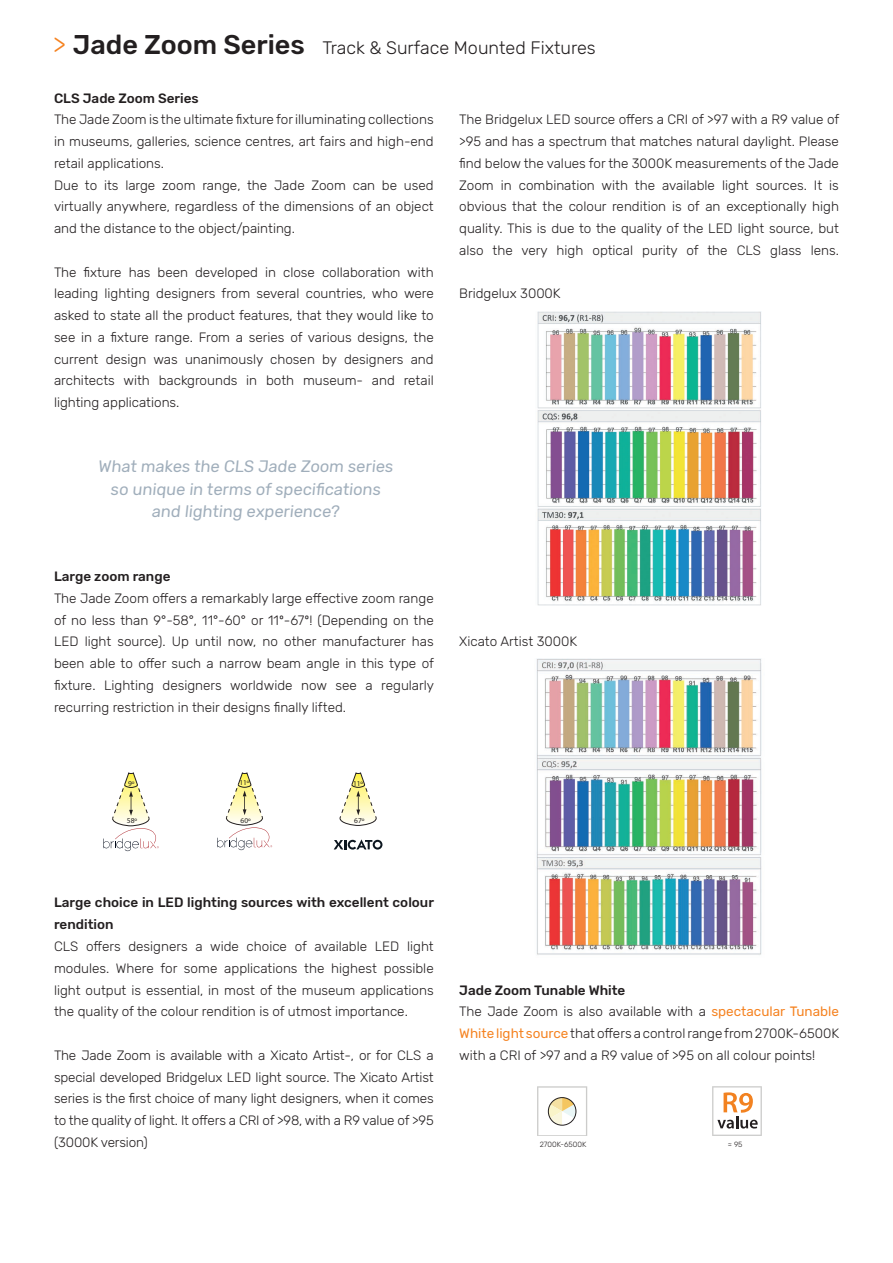
<style>
.page{position:relative;width:893px;height:1263px;background:#fff}
.page>*{position:absolute;margin:0;border:0;box-sizing:border-box;transform-origin:0 0}
.t1{font:300 18px "Rubik";color:#231f20}
.t2{font:16.5px "Rubik";color:#a0aebb}
.t3{font:300 13.5px/21.8px "Rubik";color:#231f20;text-align:justify}
.t4{font:500 13.5px/21.8px "Rubik";color:#231f20}
.t5{font:300 7.5px "Rubik";color:#231f20}
.t6{font:7.5px "Myriad Pro";color:#231f20}
.t7{font:7.35px "Myriad Pro";letter-spacing:-.01em;color:#231f20}
.s1{font-size:27px;color:#f58220}
.s2{font-weight:500;font-size:27px}
.s3{font-weight:400;color:#f58220}
</style>
<div class="page">
<svg style="left:340px;top:773px;width:36px;height:53px"></svg>
<svg style="left:334px;top:839px;width:48px;height:10px"></svg>
<svg style="left:103px;top:773px;width:56px;height:78px"></svg>
<svg style="left:217px;top:773px;width:55px;height:77px"></svg>
<img style="left:537px;top:312px;width:224px;height:293px">
<img style="left:536px;top:659px;width:226px;height:296px">
<svg style="left:537px;top:1086px;width:50px;height:50px"></svg>
<div style="left:548px;top:1097px;width:28px;height:28px;border:1px solid #231f20;border-radius:50%"></div>
<svg style="left:712px;top:1086px;width:50px;height:50px"></svg>
<p class="t1" style="left:53px;top:38px;width:544px"><span class="s1">&gt;</span> <span class="s2">Jade Zoom Series</span> Track &amp; Surface Mounted Fixtures</p>
<p class="t4" style="left:54px;top:87px;width:146px">CLS Jade Zoom Series</p>
<p class="t3" style="left:54px;top:109px;width:381px">The Jade Zoom is the ultimate fixture for illuminating collections in museums, galleries, science centres, art fairs and high-end retail applications.</p>
<p class="t3" style="left:54px;top:174px;width:381px">Due to its large zoom range, the Jade Zoom can be used virtually anywhere, regardless of the dimensions of an object and the distance to the object/painting.</p>
<p class="t3" style="left:54px;top:261px;width:381px">The fixture has been developed in close collaboration with leading lighting designers from several countries, who were asked to state all the product features, that they would like to see in a fixture range. From a series of various designs, the current design was unanimously chosen by designers and architects with backgrounds in both museum- and retail lighting applications.</p>
<p class="t2" style="left:98px;top:457px;width:299px">What makes the CLS Jade Zoom series</p>
<p class="t2" style="left:110px;top:480px;width:274px">so unique in terms of specifications</p>
<p class="t2" style="left:152px;top:502px;width:191px">and lighting experience?</p>
<p class="t4" style="left:54px;top:566px;width:118px">Large zoom range</p>
<p class="t3" style="left:54px;top:588px;width:382px">The Jade Zoom offers a remarkably large effective zoom range of no less than 9°-58°, 11°-60° or 11º-67º! (Depending on the LED light source). Up until now, no other manufacturer has been able to offer such a narrow beam angle in this type of fixture. Lighting designers worldwide now see a regularly recurring restriction in their designs finally lifted.</p>
<p class="t3" style="left:459px;top:109px;width:382px">The Bridgelux LED source offers a CRI of &gt;97 with a R9 value of &gt;95 and has a spectrum that matches natural daylight. Please find below the values for the 3000K measurements of the Jade Zoom in combination with the available light sources. It is obvious that the colour rendition is of an exceptionally high quality. This is due to the quality of the LED light source, but also the very high optical purity of the CLS glass lens.</p>
<p class="t3" style="left:459px;top:283px;width:103px">Bridgelux 3000K</p>
<p class="t3" style="left:459px;top:631px;width:119px">Xicato Artist 3000K</p>
<p class="t6" style="left:128px;top:778px;width:8px">9º</p>
<p class="t6" style="left:127px;top:816px;width:12px">58º</p>
<p class="t7" style="left:240px;top:778px;width:11px">11º</p>
<p class="t7" style="left:241px;top:816px;width:12px">60º</p>
<p class="t7" style="left:353px;top:778px;width:11px">11º</p>
<p class="t7" style="left:354px;top:816px;width:12px">67º</p>
<p class="t4" style="left:54px;top:892px;width:381px">Large choice in LED lighting sources with excellent colour rendition</p>
<p class="t3" style="left:54px;top:936px;width:381px">CLS offers designers a wide choice of available LED light modules. Where for some applications the highest possible light output is essential, in most of the museum applications the quality of the colour rendition is of utmost importance.</p>
<p class="t3" style="left:54px;top:1044px;width:381px">The Jade Zoom is available with a Xicato Artist-, or for CLS a special developed Bridgelux LED light source. The Xicato Artist series is the first choice of many light designers, when it comes to the quality of light. It offers a CRI of &gt;98, with a R9 value of &gt;95 (3000K version)</p>
<p class="t4" style="left:459px;top:979px;width:168px">Jade Zoom Tunable White</p>
<p class="t3" style="left:459px;top:1001px;width:381px">The Jade Zoom is also available with a <span class="s3">spectacular Tunable White light source</span> that offers a control range from 2700K-6500K with a CRI of &gt;97 and a R9 value of &gt;95 on all colour points!</p>
<p class="t5" style="left:540px;top:1141px;width:48px">2700K-6500K</p>
<p class="t5" style="left:728px;top:1141px;width:16px">≈ 95</p>
</div>
